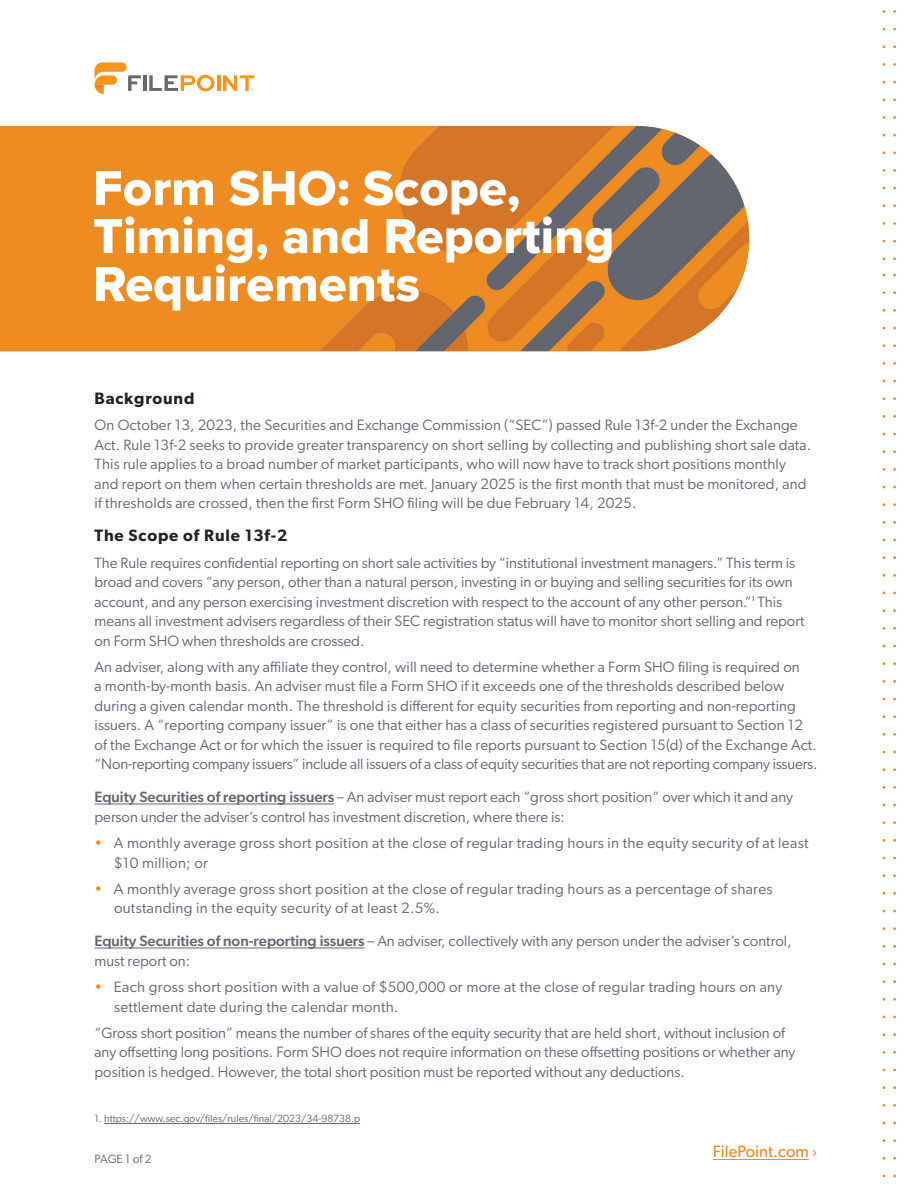
<style>
.page{position:relative;width:918px;height:1188px;background:#fff}
.page>*{position:absolute;margin:0;border:0;box-sizing:border-box;transform-origin:0 0}
.t1{font:51px/48px "Proxima Nova Extrabld";color:#fff}
.t2{font:600 16.5px "Gibson";letter-spacing:.05em;color:#1e251e}
.t3{font:16.5px "Gibson";color:#ed8c22}
.t4{font:15px/19.5px "Gibson";letter-spacing:.01em;color:#636670}
.t5{font:12px "Gibson";letter-spacing:-.015em;color:#636670}
.t6{font:10.5px "Gibson";color:#636670}
.t7{font:500 6.6px "Gibson";color:#636670}
.s1{font-weight:500}
.s2{color:#f08921}
.s3{color:#fff}
</style>
<div class="page">
<img style="left:0;top:126px;width:749px;height:225px">
<hr style="left:143px;top:75px;width:4px;height:16px;background:#64686f">
<svg style="left:149px;top:75px;width:66px;height:16px"></svg>
<hr style="left:217px;top:75px;width:3px;height:16px;background:#f7951d">
<svg style="left:223px;top:75px;width:31px;height:16px"></svg>
<svg style="left:95px;top:62px;width:46px;height:32px"></svg>
<hr style="left:94px;top:804px;width:240px;height:1px;background:#636670">
<hr style="left:94px;top:948px;width:271px;height:1px;background:#636670">
<hr style="left:713px;top:1159px;width:96px;height:1px;background:#ed8c22">
<hr style="left:104px;top:1123px;width:256px;height:1px;background:#636670">
<h1 class="t1" style="left:93px;top:163px;width:523px">Form SHO: Scope,<br>Timing, and Reporting<br>Requirements</h1>
<p class="t2" style="left:94px;top:389px;width:102px">Background</p>
<p class="t4" style="left:94px;top:415px;width:718px">On October 13, 2023, the Securities and Exchange Commission (“SEC”) passed Rule 13f-2 under the Exchange Act. Rule 13f-2 seeks to provide greater transparency on short selling by collecting and publishing short sale data.<br>This rule applies to a broad number of market participants, who will now have to track short positions monthly and report on them when certain thresholds are met. January 2025 is the first month that must be monitored, and if thresholds are crossed, then the first Form SHO filing will be due February 14, 2025.</p>
<p class="t2" style="left:94px;top:526px;width:194px">The Scope of Rule 13f-2</p>
<p class="t4" style="left:94px;top:553px;width:702px">The Rule requires confidential reporting on short sale activities by “institutional investment managers.” This term is broad and covers “any person, other than a natural person, investing in or buying and selling securities for its own account, and any person exercising investment discretion with respect to the account of any other person.” This</p>
<p class="t7" style="left:752px;top:595px;width:4px">1</p>
<p class="t4" style="left:94px;top:611px;width:712px">means all investment advisers regardless of their SEC registration status will have to monitor short selling and report on Form SHO when thresholds are crossed.</p>
<p class="t4" style="left:94px;top:657px;width:724px">An adviser, along with any affiliate they control, will need to determine whether a Form SHO filing is required on<br>a month-by-month basis. An adviser must file a Form SHO if it exceeds one of the thresholds described below during a given calendar month. The threshold is different for equity securities from reporting and non-reporting issuers. A “reporting company issuer” is one that either has a class of securities registered pursuant to Section 12 of the Exchange Act or for which the issuer is required to file reports pursuant to Section 15(d) of the Exchange Act. “Non-reporting company issuers” include all issuers of a class of equity securities that are not reporting company issuers.</p>
<p class="t4" style="left:94px;top:787px;width:700px"><span class="s1">Equity Securities of reporting issuers</span> – An adviser must report each “gross short position” over which it and any person under the adviser’s control has investment discretion, where there is:</p>
<p class="t4" style="left:114px;top:833px;width:696px;text-indent:-19px"><span class="s2">•</span> A monthly average gross short position at the close of regular trading hours in the equity security of at least $10 million; or</p>
<p class="t4" style="left:114px;top:879px;width:660px;text-indent:-20px"><span class="s2">•</span> A monthly average gross short position at the close of regular trading hours as a percentage of shares outstanding in the equity security of at least 2.5%.</p>
<p class="t4" style="left:94px;top:931px;width:699px"><span class="s1">Equity Securities of non-reporting issuers</span> – An adviser, collectively with any person under the adviser’s control, must report on:</p>
<p class="t4" style="left:114px;top:977px;width:670px;text-indent:-20px"><span class="s2">•</span> Each gross short position with a value of $500,000 or more at the close of regular trading hours on any settlement date during the calendar month.</p>
<p class="t4" style="left:94px;top:1023px;width:702px">“Gross short position” means the number of shares of the equity security that are held short, without inclusion of any offsetting long positions. Form SHO does not require information on these offsetting positions or whether any position is hedged. However, the total short position must be reported without any deductions.</p>
<p class="t6" style="left:94px;top:1112px;width:276px">1. https://www.sec.gov/files/rules/final/2023/34-98738.p<span class="s3">df</span></p>
<p class="t5" style="left:94px;top:1152px;width:59px">PAGE 1 of 2</p>
<p class="t3" style="left:713px;top:1142px;width:106px">FilePoint.com ›</p>
</div>
